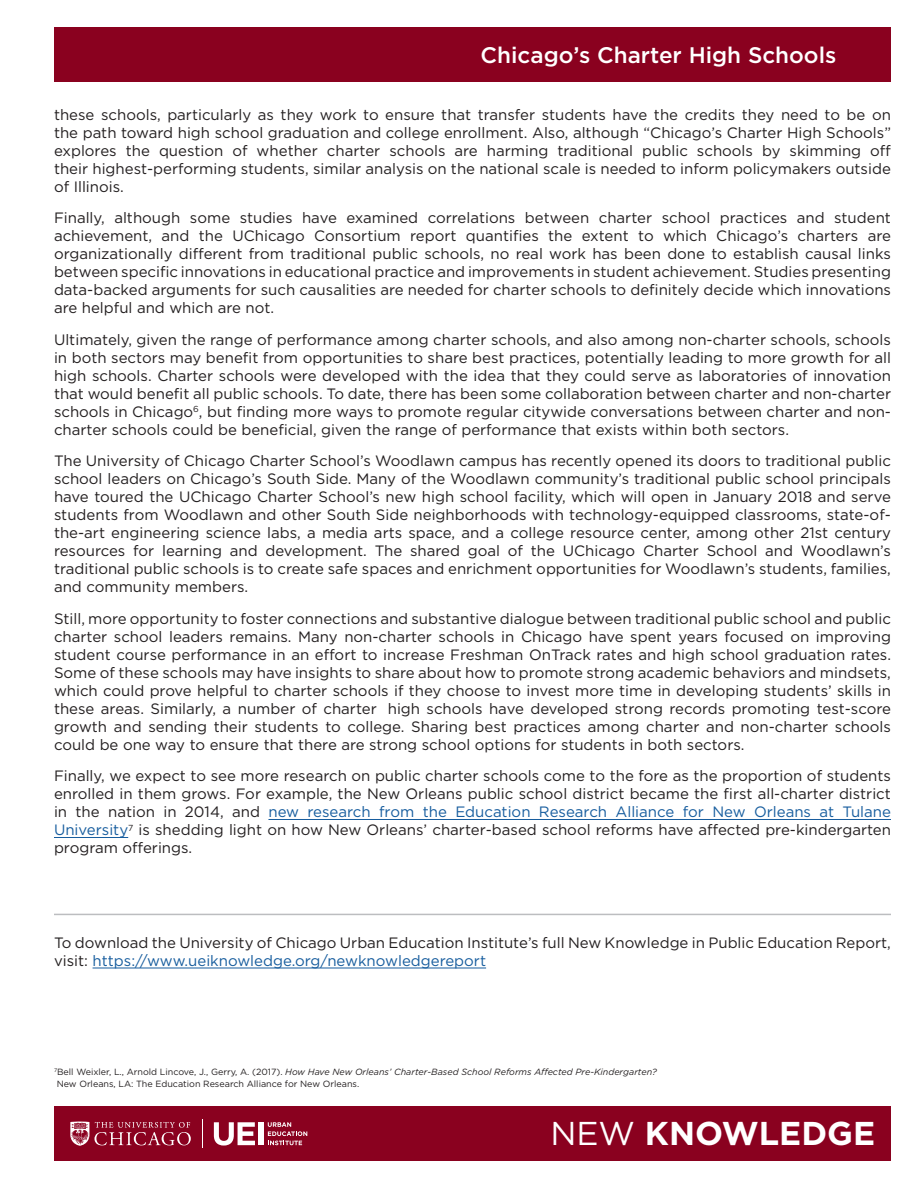
<style>
.page{position:relative;width:918px;height:1188px;background:#fff}
.page>*{position:absolute;margin:0;border:0;box-sizing:border-box;transform-origin:0 0}
.t1{font:700 33px "Gotham";color:#fff}
.t2{font:500 22.5px "Gotham";color:#fff}
.Text{font:15px/18px "Gotham";color:#231f20;text-align:justify}
.Footnotes{font:9px/12px "Gotham";color:#231f20}
.s1{color:#175d9e}
.s2{font-style:italic}
.s3{font-weight:400}
</style>
<div class="page">
<div style="left:54px;top:27px;width:837px;height:55px;background:#8a011f"></div>
<div style="left:54px;top:1106px;width:837px;height:55px;background:#8a011f"></div>
<svg style="left:70px;top:1121px;width:121px;height:25px"></svg>
<svg style="left:214px;top:1122px;width:41px;height:24px"></svg>
<div style="left:258px;top:1122px;width:5px;height:23px;background:#fff"></div>
<svg style="left:268px;top:1122px;width:39px;height:23px"></svg>
<svg style="left:202px;top:1119px;width:1px;height:29px"></svg>
<hr style="left:268px;top:819px;width:623px;height:1px;background:#175d9e">
<hr style="left:54px;top:837px;width:74px;height:1px;background:#175d9e">
<hr style="left:93px;top:968px;width:393px;height:1px;background:#175d9e">
<hr style="left:54px;top:914px;width:837px;height:1px;background:#bcbdc0">
<p class="t2" style="left:481px;top:40px;width:357px">Chicago’s Charter High Schools</p>
<p class="Text" style="left:54px;top:105px;width:839px">these schools, particularly as they work to ensure that transfer students have the credits they need to be on the path toward high school graduation and college enrollment. Also, although “Chicago’s Charter High Schools” explores the question of whether charter schools are harming traditional public schools by skimming off their highest-performing students, similar analysis on the national scale is needed to inform policymakers outside of Illinois.</p>
<p class="Text" style="left:54px;top:209px;width:839px">Finally, although some studies have examined correlations between charter school practices and student achievement, and the UChicago Consortium report quantifies the extent to which Chicago’s charters are organizationally different from traditional public schools, no real work has been done to establish causal links between specific innovations in educational practice and improvements in student achievement. Studies presenting data-backed arguments for such causalities are needed for charter schools to definitely decide which innovations are helpful and which are not.</p>
<p class="Text" style="left:54px;top:330px;width:839px">Ultimately, given the range of performance among charter schools, and also among non-charter schools, schools in both sectors may benefit from opportunities to share best practices, potentially leading to more growth for all high schools. Charter schools were developed with the idea that they could serve as laboratories of innovation that would benefit all public schools. To date, there has been some collaboration between charter and non-charter schools in Chicago<sup>6</sup>, but finding more ways to promote regular citywide conversations between charter and non&shy;charter schools could be beneficial, given the range of performance that exists within both sectors.</p>
<p class="Text" style="left:54px;top:452px;width:839px">The University of Chicago Charter School’s Woodlawn campus has recently opened its doors to traditional public school leaders on Chicago’s South Side. Many of the Woodlawn community’s traditional public school principals have toured the UChicago Charter School’s new high school facility, which will open in January 2018 and serve students from Woodlawn and other South Side neighborhoods with technology-equipped classrooms, state-of&shy;the-art engineering science labs, a media arts space, and a college resource center, among other 21st century resources for learning and development. The shared goal of the UChicago Charter School and Woodlawn’s traditional public schools is to create safe spaces and enrichment opportunities for Woodlawn’s students, families, and community members.</p>
<p class="Text" style="left:54px;top:609px;width:839px">Still, more opportunity to foster connections and substantive dialogue between traditional public school and public charter school leaders remains. Many non-charter schools in Chicago have spent years focused on improving student course performance in an effort to increase Freshman OnTrack rates and high school graduation rates.<br>Some of these schools may have insights to share about how to promote strong academic behaviors and mindsets, which could prove helpful to charter schools if they choose to invest more time in developing students’ skills in these areas. Similarly, a number of charter high schools have developed strong records promoting test-score growth and sending their students to college. Sharing best practices among charter and non-charter schools could be one way to ensure that there are strong school options for students in both sectors.</p>
<p class="Text" style="left:54px;top:767px;width:839px">Finally, we expect to see more research on public charter schools come to the fore as the proportion of students enrolled in them grows. For example, the New Orleans public school district became the first all-charter district in the nation in 2014, and <span class="s1">new research from the Education Research Alliance for New Orleans at Tulane University</span><sup>7</sup> is shedding light on how New Orleans’ charter-based school reforms have affected pre-kindergarten program offerings.</p>
<p class="Text" style="left:54px;top:933px;width:839px">To download the University of Chicago Urban Education Institute’s full New Knowledge in Public Education Report, visit: <span class="s1">https://www.ueiknowledge.org/newknowledgereport</span></p>
<p class="Footnotes" style="left:54px;top:1066px;width:604px"><sup>7</sup>Bell Weixler, L., Arnold Lincove, J., Gerry, A. (2017). <span class="s2">How Have New Orleans’ Charter-Based School Reforms Affected Pre-Kindergarten?<br></span>New Orleans, LA: The Education Research Alliance for New Orleans.</p>
<h1 class="t1" style="left:550px;top:1112px;width:326px"><span class="s3">NEW</span> KNOWLEDGE</h1>
</div>
